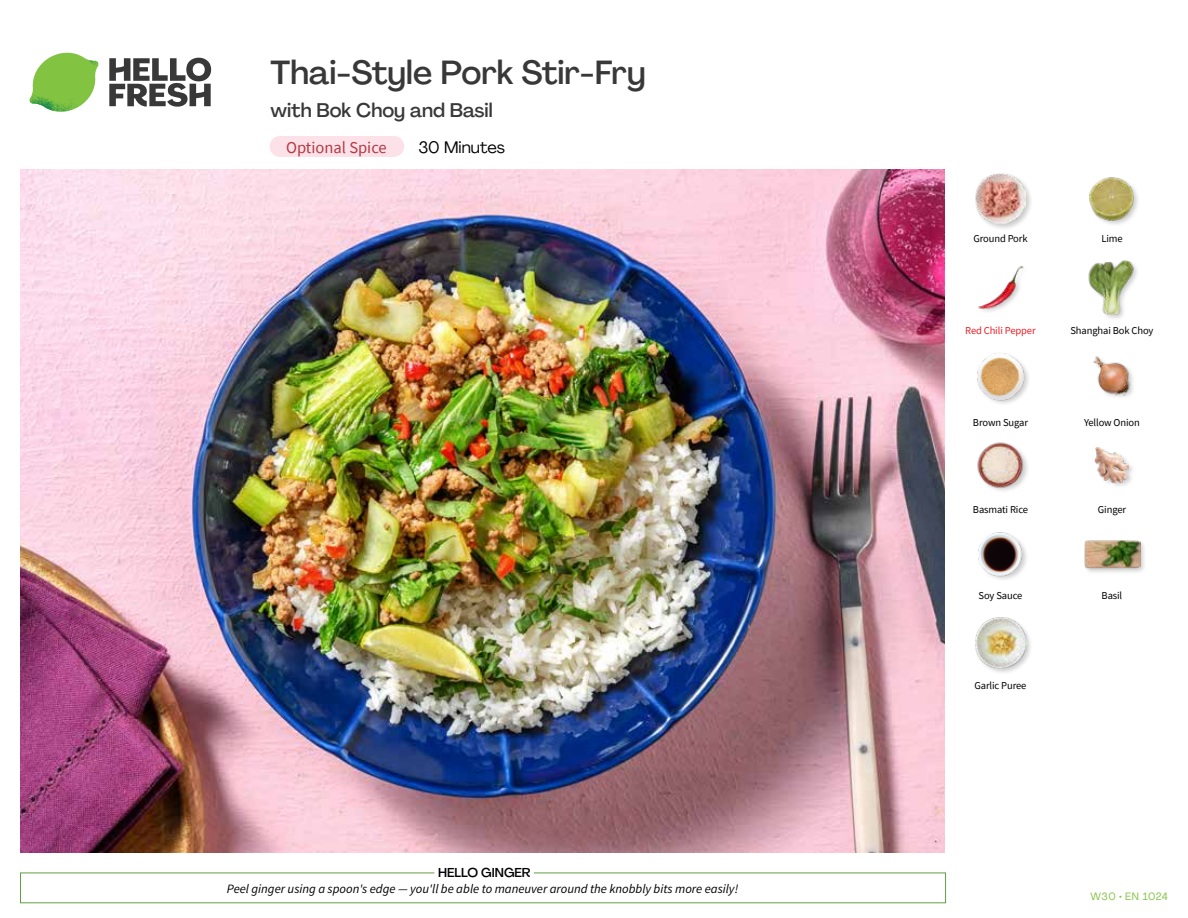
<style>
.page{position:relative;width:1188px;height:918px;background:#fff}
.page>*{position:absolute;margin:0;border:0;box-sizing:border-box;transform-origin:0 0}
.t1{font:500 33px "Agrandir";letter-spacing:-.005em;color:#383839}
.t2{font:500 19.5px "Agrandir";color:#383839}
.t3{font:16.5px "Source Sans Pro";color:#b33841}
.t4{font:16.5px "Agrandir";color:#000}
.t5{font:italic 12.75px "Source Sans Pro";color:#000}
.t6{font:500 12.75px "Agrandir";color:#000}
.t7{font:10.5px "Source Sans Pro";letter-spacing:-.01em;color:#000}
.t8{font:10.5px "Source Sans Pro";letter-spacing:-.01em;color:#ed1d24}
.t9{font:10.5px "Agrandir";letter-spacing:.05em;color:#82c341}
</style>
<div class="page">
<svg style="left:109px;top:57px;width:102px;height:50px"></svg>
<svg style="left:34px;top:53px;width:62px;height:40px"></svg>
<img style="left:67px;top:53px;width:32px;height:26px">
<img style="left:33px;top:75px;width:59px;height:11px">
<img style="left:29px;top:79px;width:61px;height:33px">
<img style="left:65px;top:86px;width:27px;height:25px">
<div style="left:20px;top:873px;width:926px;height:30px;border:1px solid #609f43"></div>
<div style="left:434px;top:865px;width:100px;height:15px;background:#fff"></div>
<img style="left:21px;top:170px;width:924px;height:682px">
<div style="left:270px;top:136px;width:134px;height:21px;background:#fce1e9;border-radius:10px"></div>
<div style="left:974px;top:616px;width:59px;height:59px;background:#000;opacity:.2"></div>
<img style="left:975px;top:617px;width:51px;height:52px">
<div style="left:1083px;top:539px;width:64px;height:36px;background:#000;opacity:.2"></div>
<img style="left:1083px;top:539px;width:58px;height:36px">
<img style="left:978px;top:532px;width:49px;height:48px">
<div style="left:1094px;top:446px;width:42px;height:44px;background:#000;opacity:.2"></div>
<img style="left:1095px;top:447px;width:34px;height:36px">
<img style="left:977px;top:442px;width:51px;height:49px">
<img style="left:1093px;top:356px;width:40px;height:41px">
<img style="left:977px;top:353px;width:52px;height:51px">
<div style="left:1088px;top:260px;width:52px;height:62px;background:#000;opacity:.2"></div>
<img style="left:1088px;top:260px;width:51px;height:55px">
<img style="left:978px;top:266px;width:46px;height:46px">
<div style="left:1089px;top:177px;width:51px;height:50px;background:#000;opacity:.2"></div>
<img style="left:1089px;top:177px;width:48px;height:46px">
<div style="left:974px;top:172px;width:59px;height:59px;background:#000;opacity:.2"></div>
<img style="left:975px;top:173px;width:51px;height:51px">
<h1 class="t1" style="left:271px;top:52px;width:377px">Thai-Style Pork Stir-Fry</h1>
<h2 class="t2" style="left:271px;top:98px;width:224px">with Bok Choy and Basil</h2>
<h3 class="t3" style="left:286px;top:137px;width:102px">Optional Spice</h3>
<h3 class="t4" style="left:418px;top:137px;width:88px">30 Minutes</h3>
<p class="t6" style="left:438px;top:864px;width:94px">HELLO GINGER</p>
<p class="t5" style="left:227px;top:881px;width:513px">Peel ginger using a spoon's edge — you'll be able to maneuver around the knobbly bits more easily!</p>
<p class="t7" style="left:973px;top:231px;width:56px">Ground Pork</p>
<p class="t7" style="left:1101px;top:231px;width:23px">Lime</p>
<p class="t8" style="left:965px;top:324px;width:72px">Red Chili Pepper</p>
<p class="t7" style="left:1070px;top:324px;width:84px">Shanghai Bok Choy</p>
<p class="t7" style="left:973px;top:416px;width:57px">Brown Sugar</p>
<p class="t7" style="left:1084px;top:416px;width:57px">Yellow Onion</p>
<p class="t7" style="left:973px;top:503px;width:57px">Basmati Rice</p>
<p class="t7" style="left:1098px;top:503px;width:30px">Ginger</p>
<p class="t7" style="left:979px;top:589px;width:45px">Soy Sauce</p>
<p class="t7" style="left:1102px;top:589px;width:22px">Basil</p>
<p class="t7" style="left:974px;top:679px;width:53px">Garlic Puree</p>
<p class="t9" style="left:1091px;top:890px;width:79px">W30 • EN 1024</p>
</div>
